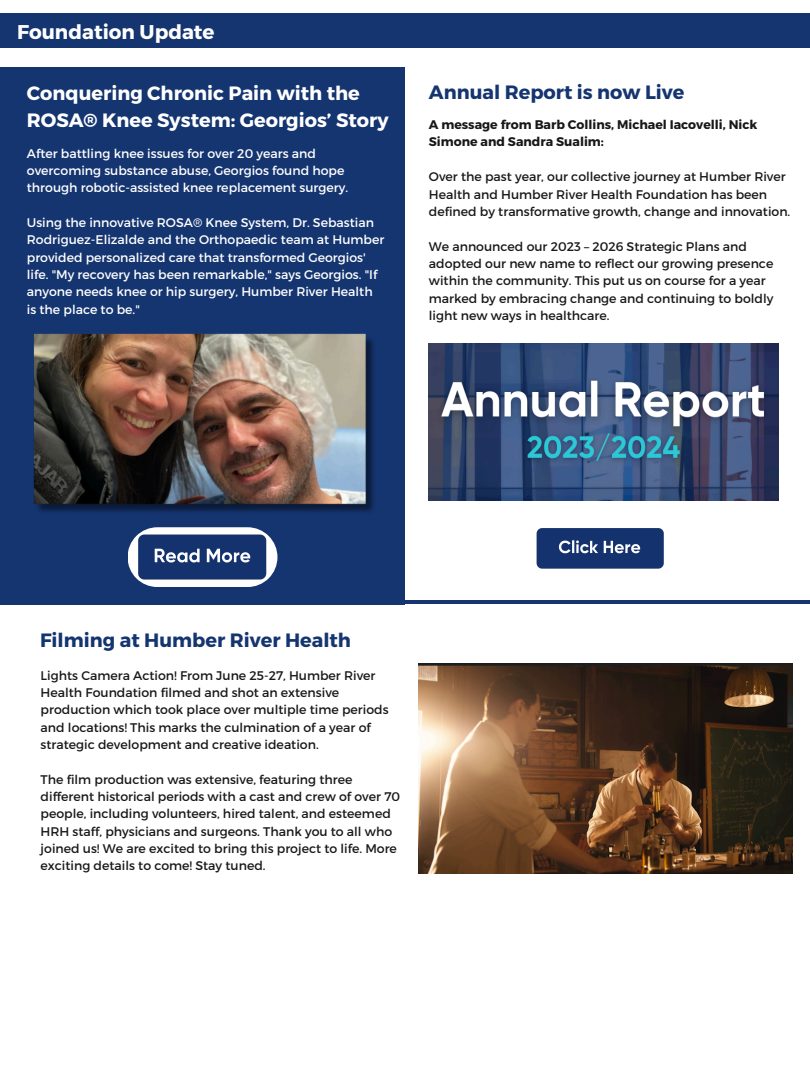
<style>
.page{position:relative;width:810px;height:1080px;background:#fff}
.page>*{position:absolute;margin:0;border:0;box-sizing:border-box;transform-origin:0 0}
.t1{font:700 19.94px "Montserrat";color:#fff}
.t2{font:700 19.31px/26.8px "Montserrat";color:#fff}
.t3{font:700 19.31px "Montserrat";color:#153571}
.t4{font:12.5px/17.4px "Montserrat";color:#18171a}
.t5{font:12.5px/17.4px "Montserrat";color:#fff}
.t6{font:700 12.5px/17.4px "Montserrat";color:#18171a}
</style>
<div class="page">
<div style="left:0;top:14px;width:810px;height:34px;background:#153571"></div>
<div style="left:0;top:67px;width:405px;height:537px;background:#153571"></div>
<hr style="left:405px;top:601px;width:405px;height:3px;background:#153571">
<svg style="left:128px;top:527px;width:149px;height:60px"></svg>
<img style="left:137px;top:530px;width:138px;height:54px">
<img style="left:33px;top:333px;width:341px;height:179px">
<img style="left:536px;top:528px;width:128px;height:41px">
<img style="left:429px;top:344px;width:350px;height:157px">
<img style="left:419px;top:663px;width:373px;height:210px">
<p class="t1" style="left:17px;top:19px;width:199px">Foundation Update</p>
<p class="t2" style="left:27px;top:79px;width:363px">Conquering Chronic Pain with the<br>ROSA® Knee System: Georgios’ Story</p>
<p class="t5" style="left:27px;top:144px;width:323px">After battling knee issues for over 20 years and overcoming substance abuse, Georgios found hope through robotic-assisted knee replacement surgery.</p>
<p class="t5" style="left:27px;top:213px;width:359px">Using the innovative ROSA® Knee System, Dr. Sebastian Rodriguez-Elizalde and the Orthopaedic team at Humber provided personalized care that transformed Georgios' life. "My recovery has been remarkable," says Georgios. "If anyone needs knee or hip surgery, Humber River Health is the place to be."</p>
<p class="t3" style="left:429px;top:80px;width:257px">Annual Report is now Live</p>
<h1 class="t6" style="left:429px;top:115px;width:330px">A message from Barb Collins, Michael Iacovelli, Nick<br>Simone and Sandra Sualim:</h1>
<p class="t4" style="left:429px;top:167px;width:363px">Over the past year, our collective journey at Humber River<br>Health and Humber River Health Foundation has been defined by transformative growth, change and innovation.</p>
<p class="t4" style="left:429px;top:237px;width:346px">We announced our 2023 – 2026 Strategic Plans and adopted our new name to reflect our growing presence within the community. This put us on course for a year marked by embracing change and continuing to boldly light new ways in healthcare.</p>
<h1 class="t3" style="left:40px;top:628px;width:313px">Filming at Humber River Health</h1>
<h2 class="t4" style="left:41px;top:666px;width:349px">Lights Camera Action! From June 25-27, Humber River Health Foundation filmed and shot an extensive production which took place over multiple time periods and locations! This marks the culmination of a year of strategic development and creative ideation.</h2>
<p class="t4" style="left:41px;top:770px;width:361px">The film production was extensive, featuring three different historical periods with a cast and crew of over 70 people, including volunteers, hired talent, and esteemed HRH staff, physicians and surgeons. Thank you to all who joined us! We are excited to bring this project to life. More exciting details to come! Stay tuned.</p>
</div>
